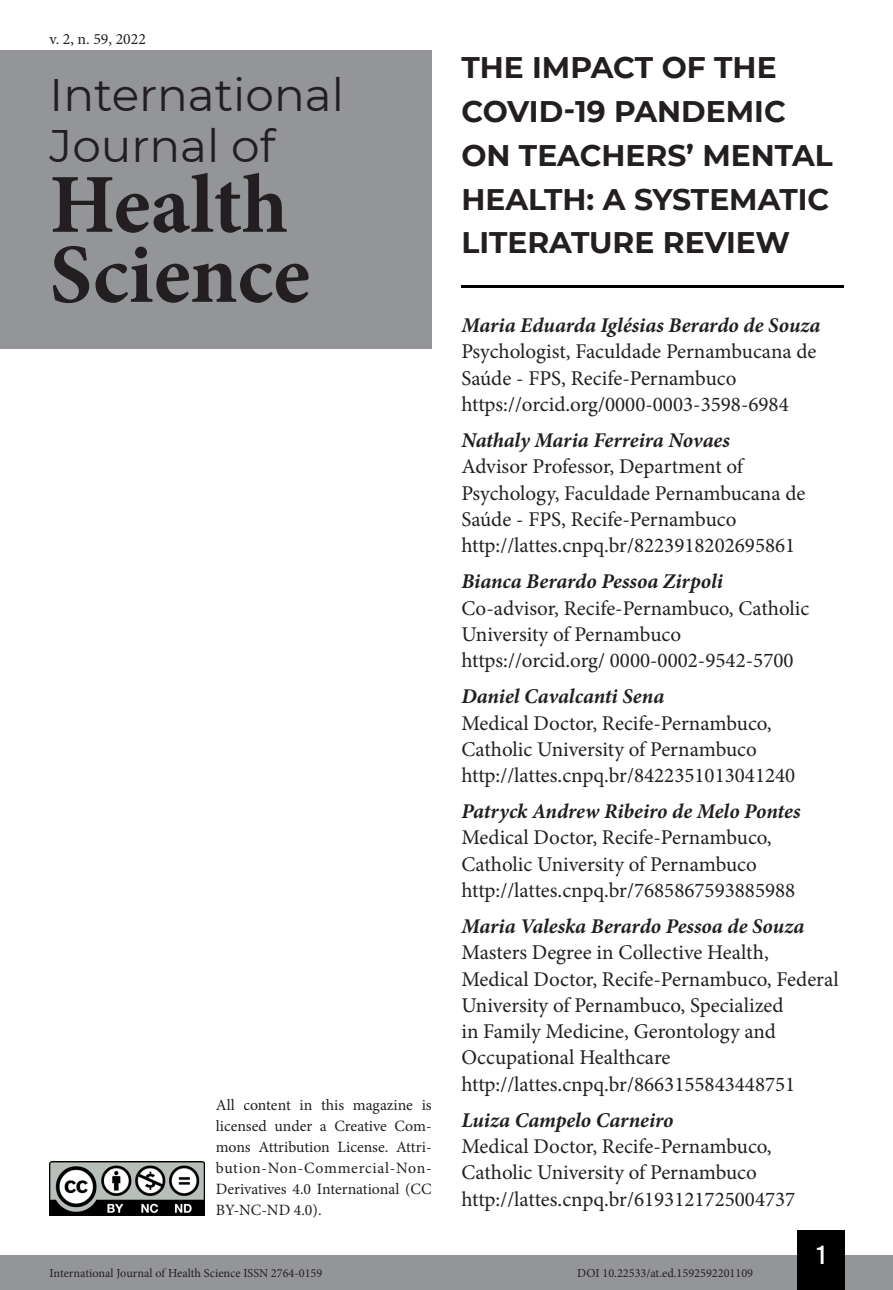
<style>
.page{position:relative;width:893px;height:1290px;background:#fff}
.page>*{position:absolute;margin:0;border:0;box-sizing:border-box;transform-origin:0 0}
.t1{font:700 84px/70px "Minion Pro";color:#231f20}
.t2{font:45.5px/50.8px "Montserrat";color:#231f20}
.Título_Artigo{font:700 29.75px/43.8px "Montserrat";color:#231f20}
.t3{font:26.25px "Bebas Kai";color:#fff}
.Infos_autor{font:21px/26.2px "Minion Pro";color:#231f20}
.Autor{font:italic 700 21px "Minion Pro";letter-spacing:-.005em;color:#231f20}
.t4{font:15.75px/21px "Minion Pro";color:#231f20;text-align:justify}
.t5{font:12.25px "Minion Pro";color:#231f20}
</style>
<div class="page">
<div style="left:0;top:1255px;width:893px;height:35px;background:#939598"></div>
<div style="left:797px;top:1230px;width:48px;height:60px;background:#000"></div>
<img style="left:50px;top:1161px;width:154px;height:54px">
<div style="left:0;top:50px;width:432px;height:298px;background:#939598"></div>
<hr style="left:461px;top:285px;width:382px;height:3px;background:#000">
<p class="t4" style="left:50px;top:28px;width:98px">v. 2, n. 59, 2022</p>
<h2 class="t2" style="left:50px;top:68px;width:296px">International<br>Journal of</h2>
<h1 class="t1" style="left:50px;top:169px;width:262px">Health<br>Science</h1>
<p class="t4" style="left:216px;top:1095px;width:217px">All content in this magazine is licensed under a Creative Com&shy;mons Attribution License. Attri&shy;bution-Non-Commercial-Non-Derivatives 4.0 International (CC BY-NC-ND 4.0).</p>
<p class="Título_Artigo" style="left:461px;top:44px;width:373px">THE IMPACT OF THE<br>COVID-19 PANDEMIC<br>ON TEACHERS’ MENTAL<br>HEALTH: A SYSTEMATIC<br>LITERATURE REVIEW</p>
<p class="Autor" style="left:461px;top:310px;width:361px">Maria Eduarda Iglésias Berardo de Souza</p>
<p class="Infos_autor" style="left:461px;top:339px;width:357px">Psychologist, Faculdade Pernambucana de<br>Saúde - FPS, Recife-Pernambuco</p>
<p class="Infos_autor" style="left:461px;top:391px;width:329px">https://orcid.org/0000-0003-3598-6984</p>
<p class="Autor" style="left:461px;top:425px;width:270px">Nathaly Maria Ferreira Novaes</p>
<p class="Infos_autor" style="left:461px;top:454px;width:345px">Advisor Professor, Department of<br>Psychology, Faculdade Pernambucana de<br>Saúde - FPS, Recife-Pernambuco</p>
<p class="Infos_autor" style="left:461px;top:532px;width:335px">http://lattes.cnpq.br/8223918202695861</p>
<p class="Autor" style="left:461px;top:567px;width:263px">Bianca Berardo Pessoa Zirpoli</p>
<p class="Infos_autor" style="left:461px;top:595px;width:349px">Co-advisor, Recife-Pernambuco, Catholic<br>University of Pernambuco</p>
<p class="Infos_autor" style="left:461px;top:647px;width:334px">https://orcid.org/ 0000-0002-9542-5700</p>
<p class="Autor" style="left:461px;top:681px;width:204px">Daniel Cavalcanti Sena</p>
<p class="Infos_autor" style="left:461px;top:710px;width:312px">Medical Doctor, Recife-Pernambuco,<br>Catholic University of Pernambuco</p>
<p class="Infos_autor" style="left:461px;top:762px;width:335px">http://lattes.cnpq.br/8422351013041240</p>
<p class="Autor" style="left:461px;top:796px;width:341px">Patryck Andrew Ribeiro de Melo Pontes</p>
<p class="Infos_autor" style="left:461px;top:825px;width:312px">Medical Doctor, Recife-Pernambuco,<br>Catholic University of Pernambuco</p>
<p class="Infos_autor" style="left:461px;top:877px;width:335px">http://lattes.cnpq.br/7685867593885988</p>
<p class="Autor" style="left:461px;top:911px;width:344px">Maria Valeska Berardo Pessoa de Souza</p>
<p class="Infos_autor" style="left:461px;top:940px;width:379px">Masters Degree in Collective Health, Medical Doctor, Recife-Pernambuco, Federal University of Pernambuco, Specialized<br>in Family Medicine, Gerontology and Occupational Healthcare</p>
<p class="Infos_autor" style="left:461px;top:1071px;width:335px">http://lattes.cnpq.br/8663155843448751</p>
<p class="Autor" style="left:461px;top:1105px;width:214px">Luiza Campelo Carneiro</p>
<p class="Infos_autor" style="left:461px;top:1133px;width:312px">Medical Doctor, Recife-Pernambuco,<br>Catholic University of Pernambuco</p>
<p class="Infos_autor" style="left:461px;top:1186px;width:335px">http://lattes.cnpq.br/6193121725004737</p>
<p class="t3" style="left:817px;top:1241px;width:10px">1</p>
<p class="t5" style="left:50px;top:1265px;width:274px">International Journal of Health Science ISSN 2764-0159</p>
<p class="t5" style="left:577px;top:1265px;width:177px">DOI 10.22533/at.ed.1592592201109</p>
</div>
